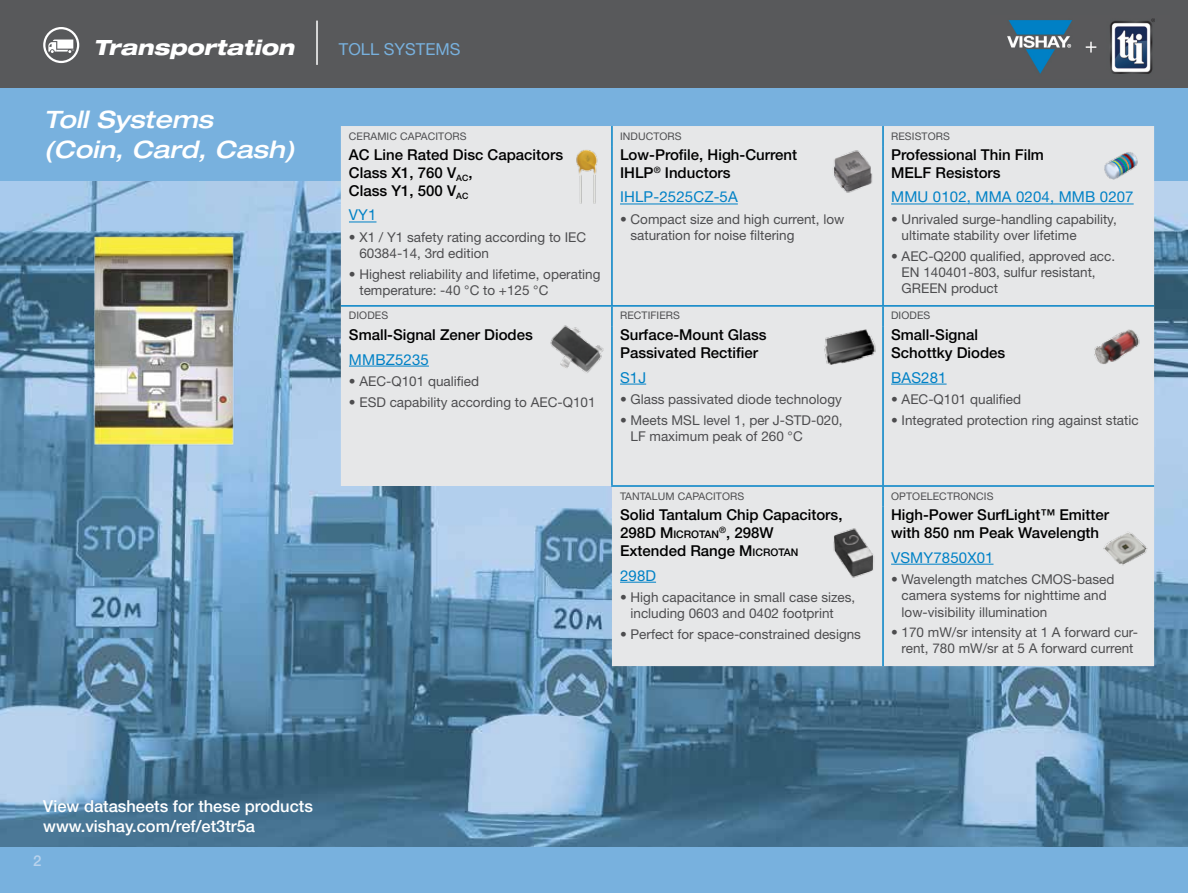
<style>
.page{position:relative;width:1188px;height:893px;background:#fff}
.page>*{position:absolute;margin:0;border:0;box-sizing:border-box;transform-origin:0 0}
.t1{font:italic 500 expanded 24px/30px "Helvetica Neue LT Std";color:#fff}
.t2{font:italic 800 expanded 21px "Helvetica Neue LT Std";color:#fff}
.t3{font:500 16.5px/19.8px "Helvetica Neue LT Std";color:#fff}
.t4{font:16.5px "Helvetica Neue LT Std";color:#78b1de}
.t5{font:500 15px/18px "Helvetica Neue LT Std";color:#000}
.t6{font:15px "Helvetica Neue LT Std";letter-spacing:.01em;color:#0081c6}
.t7{font:500 15px "Helvetica Neue LT Std";color:#b9d3ed}
.t8{font:13.5px/16.2px "Helvetica Neue LT Std";color:#4d4d4f}
.t9{font:10.5px "Helvetica Neue LT Std";letter-spacing:.01em;color:#4d4d4f}
.t10{font:500 10.5px "Helvetica Neue LT Std";color:#000}
.s1{font-size:15px}
.s2{font-size:10.5px}
</style>
<div class="page">
<div style="left:0;top:88px;width:1188px;height:805px;background:#78b1de"></div>
<div style="left:0;top:0;width:1188px;height:88px;background:#58595b"></div>
<div style="left:43px;top:27px;width:36px;height:36px;border:2px solid #fff;border-radius:50%"></div>
<svg style="left:48px;top:40px;width:26px;height:13px"></svg>
<img style="left:0;top:181px;width:1188px;height:666px">
<img style="left:27px;top:206px;width:267px;height:506px">
<hr style="left:316px;top:21px;width:2px;height:44px;background:#fff">
<svg style="left:341px;top:126px;width:813px;height:540px;fill:#e6e7e8"></svg>
<hr style="left:611px;top:126px;width:2px;height:20px;background:#0081c6">
<hr style="left:882px;top:126px;width:2px;height:20px;background:#0081c6">
<hr style="left:611px;top:146px;width:2px;height:159px;background:#0081c6">
<hr style="left:882px;top:146px;width:2px;height:159px;background:#0081c6">
<hr style="left:341px;top:305px;width:271px;height:2px;background:#0081c6">
<hr style="left:612px;top:305px;width:271px;height:2px;background:#0081c6">
<svg style="left:611px;top:307px;width:2px;height:19px"></svg>
<hr style="left:883px;top:305px;width:271px;height:2px;background:#0081c6">
<svg style="left:882px;top:307px;width:2px;height:19px"></svg>
<hr style="left:611px;top:326px;width:2px;height:159px;background:#0081c6">
<hr style="left:882px;top:326px;width:2px;height:159px;background:#0081c6">
<hr style="left:883px;top:485px;width:271px;height:2px;background:#0081c6">
<hr style="left:611px;top:485px;width:272px;height:2px;background:#0081c6">
<svg style="left:882px;top:487px;width:2px;height:19px"></svg>
<hr style="left:882px;top:506px;width:2px;height:160px;background:#0081c6">
<svg style="left:349px;top:222px;width:27px;height:1px"></svg>
<hr style="left:620px;top:204px;width:118px;height:1px;background:#0081c6">
<hr style="left:891px;top:204px;width:243px;height:1px;background:#0081c6">
<hr style="left:349px;top:366px;width:80px;height:1px;background:#0081c6">
<svg style="left:620px;top:384px;width:26px;height:1px"></svg>
<hr style="left:891px;top:384px;width:56px;height:1px;background:#0081c6">
<hr style="left:620px;top:582px;width:36px;height:1px;background:#0081c6">
<hr style="left:891px;top:564px;width:103px;height:1px;background:#0081c6">
<img style="left:558px;top:147px;width:61px;height:60px">
<img style="left:546px;top:318px;width:61px;height:61px">
<img style="left:820px;top:317px;width:60px;height:60px">
<img style="left:1087px;top:317px;width:61px;height:60px">
<img style="left:824px;top:523px;width:60px;height:60px">
<img style="left:1095px;top:518px;width:61px;height:60px">
<img style="left:823px;top:141px;width:60px;height:60px">
<img style="left:1091px;top:135px;width:60px;height:60px">
<img style="left:991px;top:15px;width:178px;height:64px">
<h2 class="t2" style="left:94px;top:34px;width:202px">Transportation</h2>
<h1 class="t1" style="left:44px;top:105px;width:253px">Toll Systems (Coin, Card, Cash)</h1>
<p class="t4" style="left:339px;top:39px;width:123px">TOLL SYSTEMS</p>
<p class="t9" style="left:349px;top:130px;width:119px">CERAMIC CAPACITORS</p>
<p class="t9" style="left:620px;top:130px;width:63px">INDUCTORS</p>
<p class="t9" style="left:891px;top:130px;width:60px">RESISTORS</p>
<p class="t5" style="left:349px;top:145px;width:216px">AC Line Rated Disc Capacitors<br>Class X1, 760 V<sub>AC</sub>,<br>Class Y1, 500 V<sub>AC</sub></p>
<p class="t6" style="left:349px;top:206px;width:29px">VY1</p>
<p class="t8" style="left:359px;top:229px;width:228px;text-indent:-11px">• X1 / Y1 safety rating according to IEC<br>60384-14, 3rd edition</p>
<p class="t8" style="left:359px;top:266px;width:243px;text-indent:-11px">• Highest reliability and lifetime, operating temperature: -40 °C to +125 °C</p>
<p class="t5" style="left:620px;top:145px;width:179px">Low-Profile, High-Current<br>IHLP<sup>®</sup> Inductors</p>
<p class="t6" style="left:620px;top:188px;width:119px">IHLP-2525CZ-5A</p>
<p class="t8" style="left:631px;top:211px;width:215px;text-indent:-11px">• Compact size and high current, low saturation for noise filtering</p>
<p class="t5" style="left:891px;top:145px;width:154px">Professional Thin Film<br>MELF Resistors</p>
<p class="t6" style="left:891px;top:188px;width:244px">MMU 0102, MMA 0204, MMB 0207</p>
<p class="t8" style="left:902px;top:211px;width:217px;text-indent:-11px">• Unrivaled surge-handling capability, ultimate stability over lifetime</p>
<p class="t8" style="left:902px;top:248px;width:215px;text-indent:-11px">• AEC-Q200 qualified, approved acc.<br>EN 140401-803, sulfur resistant,<br>GREEN product</p>
<p class="t9" style="left:349px;top:309px;width:41px">DIODES</p>
<p class="t9" style="left:620px;top:309px;width:62px">RECTIFIERS</p>
<p class="t9" style="left:891px;top:309px;width:41px">DIODES</p>
<p class="t5" style="left:349px;top:326px;width:185px">Small-Signal Zener Diodes</p>
<p class="t6" style="left:349px;top:350px;width:81px">MMBZ5235</p>
<p class="t8" style="left:349px;top:373px;width:132px">• AEC-Q101 qualified</p>
<p class="t8" style="left:349px;top:394px;width:248px">• ESD capability according to AEC-Q101</p>
<p class="t5" style="left:620px;top:326px;width:148px">Surface-Mount Glass<br>Passivated Rectifier</p>
<p class="t6" style="left:620px;top:368px;width:28px">S1J</p>
<p class="t8" style="left:620px;top:391px;width:223px">• Glass passivated diode technology</p>
<p class="t8" style="left:631px;top:412px;width:214px;text-indent:-11px">• Meets MSL level 1, per J-STD-020,<br>LF maximum peak of 260 °C</p>
<p class="t5" style="left:891px;top:326px;width:116px">Small-Signal<br>Schottky Diodes</p>
<p class="t6" style="left:891px;top:368px;width:57px">BAS281</p>
<p class="t8" style="left:891px;top:391px;width:132px">• AEC-Q101 qualified</p>
<p class="t8" style="left:891px;top:412px;width:249px">• Integrated protection ring against static</p>
<p class="t9" style="left:620px;top:489px;width:126px">TANTALUM CAPACITORS</p>
<p class="t9" style="left:891px;top:489px;width:104px">OPTOELECTRONCIS</p>
<p class="t5" style="left:620px;top:506px;width:224px">Solid Tantalum Chip Capacitors,</p>
<p class="t10" style="left:620px;top:528px;width:101px"><span class="s1">298D M</span>ICROTAN</p>
<p class="t5" style="left:891px;top:506px;width:219px">High-Power SurfLight™ Emitter with 850 nm Peak Wavelength</p>
<p class="t6" style="left:891px;top:548px;width:104px">VSMY7850X01</p>
<p class="t8" style="left:902px;top:571px;width:214px;text-indent:-11px">• Wavelength matches CMOS-based camera systems for nighttime and low-visibility illumination</p>
<p class="t8" style="left:891px;top:624px;width:248px;text-align:center">• 170 mW/sr intensity at 1 A forward cur&shy;rent, 780 mW/sr at 5 A forward current</p>
<p class="t5" style="left:620px;top:524px;width:180px;text-indent:99px"><sup>®</sup>, 298W<br>Extended Range M<span class="s2">ICROTAN</span></p>
<p class="t6" style="left:620px;top:566px;width:38px">298D</p>
<p class="t8" style="left:631px;top:589px;width:226px;text-indent:-11px">• High capacitance in small case sizes, including 0603 and 0402 footprint</p>
<p class="t8" style="left:620px;top:626px;width:243px">• Perfect for space-constrained designs</p>
<p class="t3" style="left:43px;top:796px;width:271px">View datasheets for these products www.vishay.com/ref/et3tr5a</p>
<p class="t7" style="left:33px;top:852px;width:10px">2</p>
</div>
